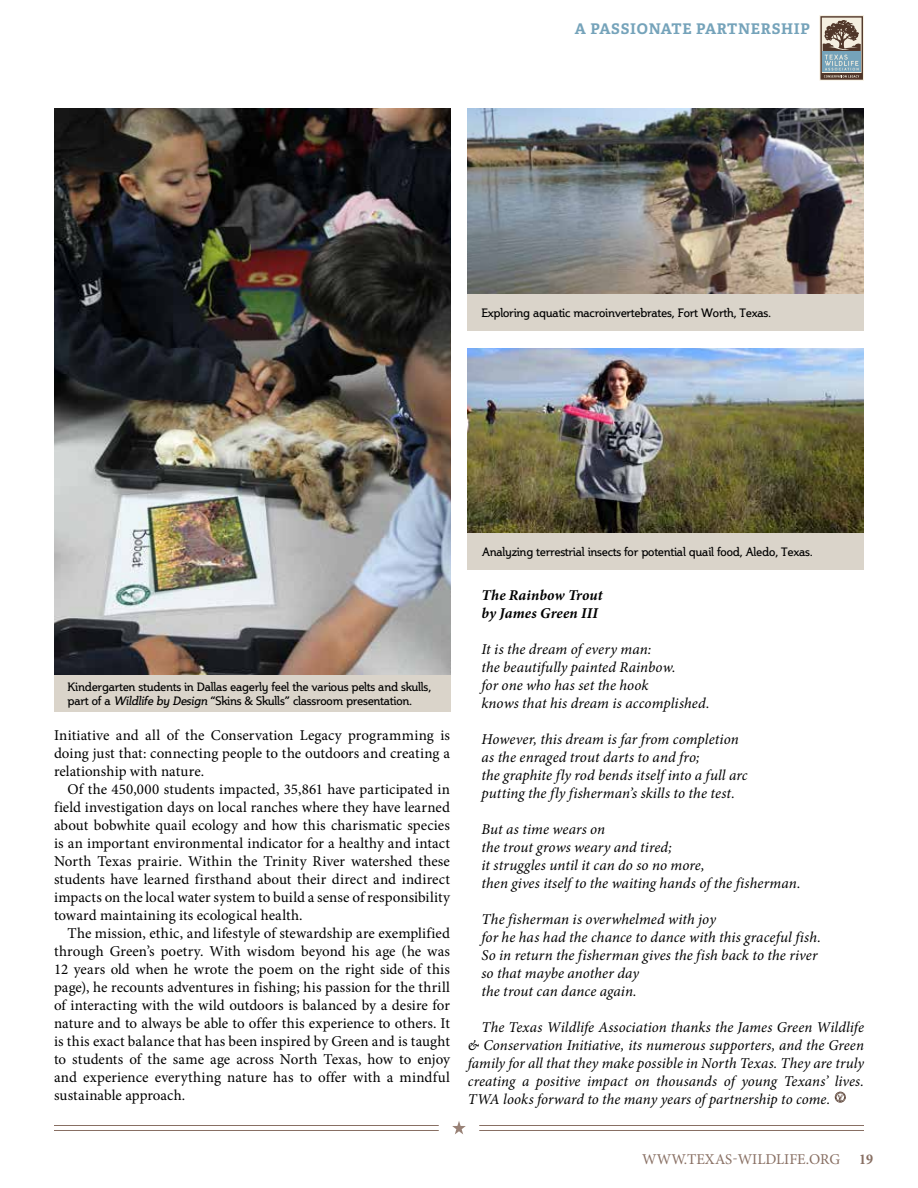
<style>
.page{position:relative;width:918px;height:1188px;background:#fff}
.page>*{position:absolute;margin:0;border:0;box-sizing:border-box;transform-origin:0 0}
.t1{font:15px/18px "Minion Pro";letter-spacing:.005em;color:#000;text-align:justify}
.t2{font:italic 15px/18px "Minion Pro";letter-spacing:.005em;color:#000}
.t3{font:italic 700 15px/18px "Minion Pro";letter-spacing:.01em;color:#000}
.t4{font:15px "Minion Pro";color:#886f63}
.t5{font:700 condensed 15px "Minion Pro";color:#886f63}
.t6{font:700 14.7px "Adelle Basic";letter-spacing:.05em;color:#75a3ba}
.t7{font:12px/13.5px "Steinem";letter-spacing:-.01em;color:#000}
.s1{font-style:italic}
</style>
<div class="page">
<img style="left:468px;top:108px;width:396px;height:186px">
<img style="left:468px;top:348px;width:396px;height:185px">
<div style="left:468px;top:294px;width:396px;height:36px;background:#dad4ca"></div>
<div style="left:468px;top:533px;width:396px;height:37px;background:#dad4ca"></div>
<img style="left:54px;top:108px;width:396px;height:568px">
<div style="left:54px;top:676px;width:396px;height:36px;background:#dad4ca"></div>
<svg style="left:452px;top:1121px;width:14px;height:13px"></svg>
<hr style="left:479px;top:1125px;width:385px;height:1px;background:#886f63">
<hr style="left:479px;top:1130px;width:385px;height:1px;background:#886f63">
<hr style="left:54px;top:1125px;width:385px;height:1px;background:#886f63">
<hr style="left:54px;top:1130px;width:385px;height:1px;background:#886f63">
<svg style="left:819px;top:15px;width:45px;height:66px;background:#999792"></svg>
<svg style="left:835px;top:1092px;width:11px;height:11px"></svg>
<p class="t6" style="left:575px;top:19px;width:237px">A PASSIONATE PARTNERSHIP</p>
<p class="t7" style="left:481px;top:306px;width:291px">Exploring aquatic macroinvertebrates, Fort Worth, Texas.</p>
<p class="t7" style="left:68px;top:681px;width:365px">Kindergarten students in Dallas eagerly feel the various pelts and skulls, part of a <span class="s1">Wildlife by Design</span> “Skins &amp; Skulls” classroom presentation.</p>
<p class="t1" style="left:54px;top:726px;width:398px">Initiative and all of the Conservation Legacy programming is doing just that: connecting people to the outdoors and creating a relationship with nature.</p>
<p class="t1" style="left:54px;top:780px;width:398px;text-indent:14px">Of the 450,000 students impacted, 35,861 have participated in field investigation days on local ranches where they have learned about bobwhite quail ecology and how this charismatic species is an important environmental indicator for a healthy and intact North Texas prairie. Within the Trinity River watershed these students have learned firsthand about their direct and indirect impacts on the local water system to build a sense of responsibility toward maintaining its ecological health.</p>
<p class="t1" style="left:54px;top:924px;width:398px;text-indent:14px">The mission, ethic, and lifestyle of stewardship are exemplified through Green’s poetry. With wisdom beyond his age (he was 12 years old when he wrote the poem on the right side of this page), he recounts adventures in fishing; his passion for the thrill of interacting with the wild outdoors is balanced by a desire for nature and to always be able to offer this experience to others. It is this exact balance that has been inspired by Green and is taught to students of the same age across North Texas, how to enjoy and experience everything nature has to offer with a mindful sustainable approach.</p>
<p class="t7" style="left:482px;top:545px;width:332px">Analyzing terrestrial insects for potential quail food, Aledo, Texas.</p>
<p class="t3" style="left:482px;top:586px;width:123px">The Rainbow Trout by James Green III</p>
<p class="t2" style="left:482px;top:640px;width:230px">It is the dream of every man:<br>the beautifully painted Rainbow.<br>for one who has set the hook<br>knows that his dream is accomplished.</p>
<p class="t2" style="left:482px;top:730px;width:268px">However, this dream is far from completion as the enraged trout darts to and fro;<br>the graphite fly rod bends itself into a full arc putting the fly fisherman’s skills to the test.</p>
<p class="t2" style="left:482px;top:820px;width:321px">But as time wears on<br>the trout grows weary and tired;<br>it struggles until it can do so no more,<br>then gives itself to the waiting hands of the fisherman.</p>
<p class="t2" style="left:482px;top:910px;width:341px">The fisherman is overwhelmed with joy<br>for he has had the chance to dance with this graceful fish.<br>So in return the fisherman gives the fish back to the river so that maybe another day<br>the trout can dance again.</p>
<p class="t2" style="left:468px;top:1018px;width:398px;text-align:justify;text-indent:13px">The Texas Wildlife Association thanks the James Green Wildlife &amp; Conservation Initiative, its numerous supporters, and the Green family for all that they make possible in North Texas. They are truly creating a positive impact on thousands of young Texans’ lives.<br>TWA looks forward to the many years of partnership to come.</p>
<p class="t4" style="left:642px;top:1149px;width:199px">WWW.TEXAS-WILDLIFE.ORG</p>
<p class="t5" style="left:859px;top:1149px;width:15px">19</p>
</div>
